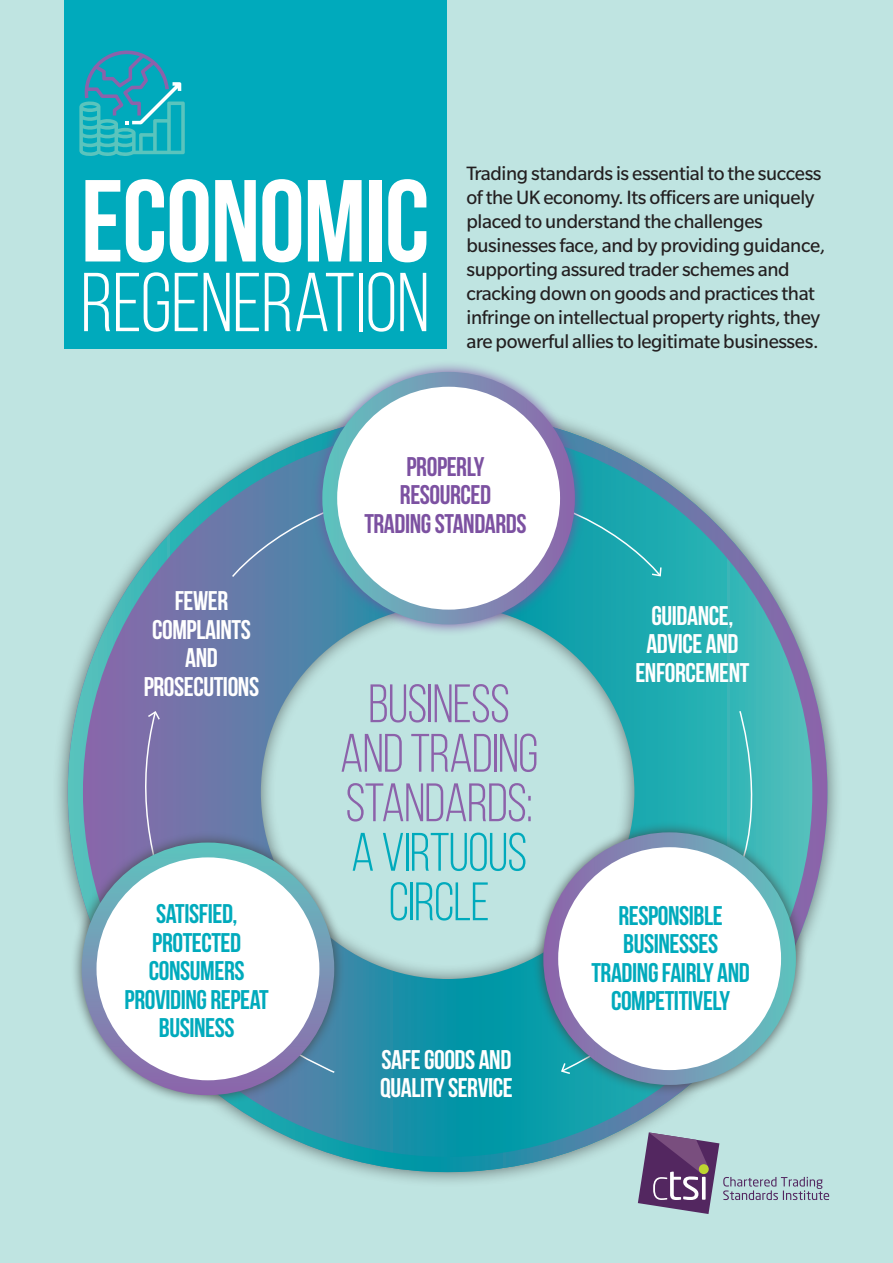
<style>
.page{position:relative;width:893px;height:1263px;background:#bfe4e1}
.page>*{position:absolute;margin:0;border:0;box-sizing:border-box;transform-origin:0 0}
.t1{font:700 116.25px "Bebas Neue";letter-spacing:-.015em;color:#fff}
.t2{font:83.25px "Bebas Neue";letter-spacing:-.005em;color:#fff}
.t3{font:54px/49.5px "Bebas Neue";letter-spacing:-.015em;color:#8c62aa;text-align:center}
.t4{font:700 27px/28.5px "Bebas Neue";letter-spacing:-.015em;color:#00aabc;text-align:center}
.t5{font:700 27px/28.5px "Bebas Neue";letter-spacing:-.015em;color:#fff;text-align:center}
.t6{font:700 27px/28.5px "Bebas Neue";letter-spacing:-.015em;color:#7c51a1;text-align:center}
.t7{font:21px/24px "Slate Pro";letter-spacing:-.015em;color:#231f20}
.s1{color:#00aabc}
</style>
<div class="page">
<div style="left:64px;top:0;width:382px;height:348px;background:#00aabc"></div>
<svg style="left:79px;top:50px;width:106px;height:106px"></svg>
<div style="left:52px;top:396px;width:791px;height:791px;background:#414646;opacity:.75"></div>
<div style="left:68px;top:412px;width:759px;height:760px;border:193px solid #fff;border-radius:50%"></div>
<svg style="left:231px;top:486px;width:431px;height:92px;background:#3e94ad"></svg>
<svg style="left:560px;top:710px;width:206px;height:111px"></svg>
<svg style="left:137px;top:710px;width:199px;height:121px"></svg>
<svg style="left:146px;top:710px;width:15px;height:11px"></svg>
<div style="left:311px;top:360px;width:276px;height:276px;background:#7c51a1;opacity:.75"></div>
<div style="left:330px;top:379px;width:237px;height:238px;background:#fff;border-radius:50%"></div>
<div style="left:322px;top:372px;width:253px;height:252px;border:15px solid #fff;border-radius:50%"></div>
<div style="left:532px;top:821px;width:276px;height:276px;background:#414646;opacity:.75"></div>
<div style="left:551px;top:840px;width:237px;height:237px;background:#fff;border-radius:50%"></div>
<div style="left:543px;top:832px;width:253px;height:253px;border:15px solid #fff;border-radius:50%"></div>
<div style="left:70px;top:831px;width:276px;height:276px;background:#414646;opacity:.75"></div>
<div style="left:89px;top:850px;width:238px;height:238px;background:#fff;border-radius:50%"></div>
<div style="left:82px;top:842px;width:252px;height:253px;border:15px solid #fff;border-radius:50%"></div>
<svg style="left:638px;top:1132px;width:191px;height:82px"></svg>
<div style="left:699px;top:1164px;width:10px;height:10px;background:#bed630;border-radius:50%"></div>
<p class="t1" style="left:81px;top:158px;width:350px">ECONOMIC</p>
<p class="t2" style="left:81px;top:258px;width:350px">REGENERATION</p>
<p class="t7" style="left:466px;top:161px;width:360px">Trading standards is essential to the success of the UK economy. Its officers are uniquely placed to understand the challenges businesses face, and by providing guidance, supporting assured trader schemes and cracking down on goods and practices that infringe on intellectual property rights, they are powerful allies to legitimate businesses.</p>
<p class="t5" style="left:144px;top:586px;width:117px">FEWER<br>COMPLAINTS<br>AND<br>PROSECUTIONS</p>
<p class="t4" style="left:125px;top:899px;width:146px">SATISFIED,<br>PROTECTED<br>CONSUMERS<br>PROVIDING REPEAT<br>BUSINESS</p>
<p class="t6" style="left:364px;top:452px;width:164px">PROPERLY<br>RESOURCED<br>TRADING STANDARDS</p>
<p class="t3" style="left:340px;top:678px;width:200px">BUSINESS<br>AND TRADING<br>STANDARDS:<br><span class="s1">A VIRTUOUS<br>CIRCLE</span></p>
<p class="t5" style="left:380px;top:1044px;width:134px;text-align:left">SAFE GOODS AND<br>QUALITY SERVICE</p>
<p class="t5" style="left:635px;top:601px;width:116px">GUIDANCE,<br>ADVICE AND<br>ENFORCEMENT</p>
<p class="t4" style="left:591px;top:901px;width:160px">RESPONSIBLE<br>BUSINESSES<br>TRADING FAIRLY AND<br>COMPETITIVELY</p>
</div>
